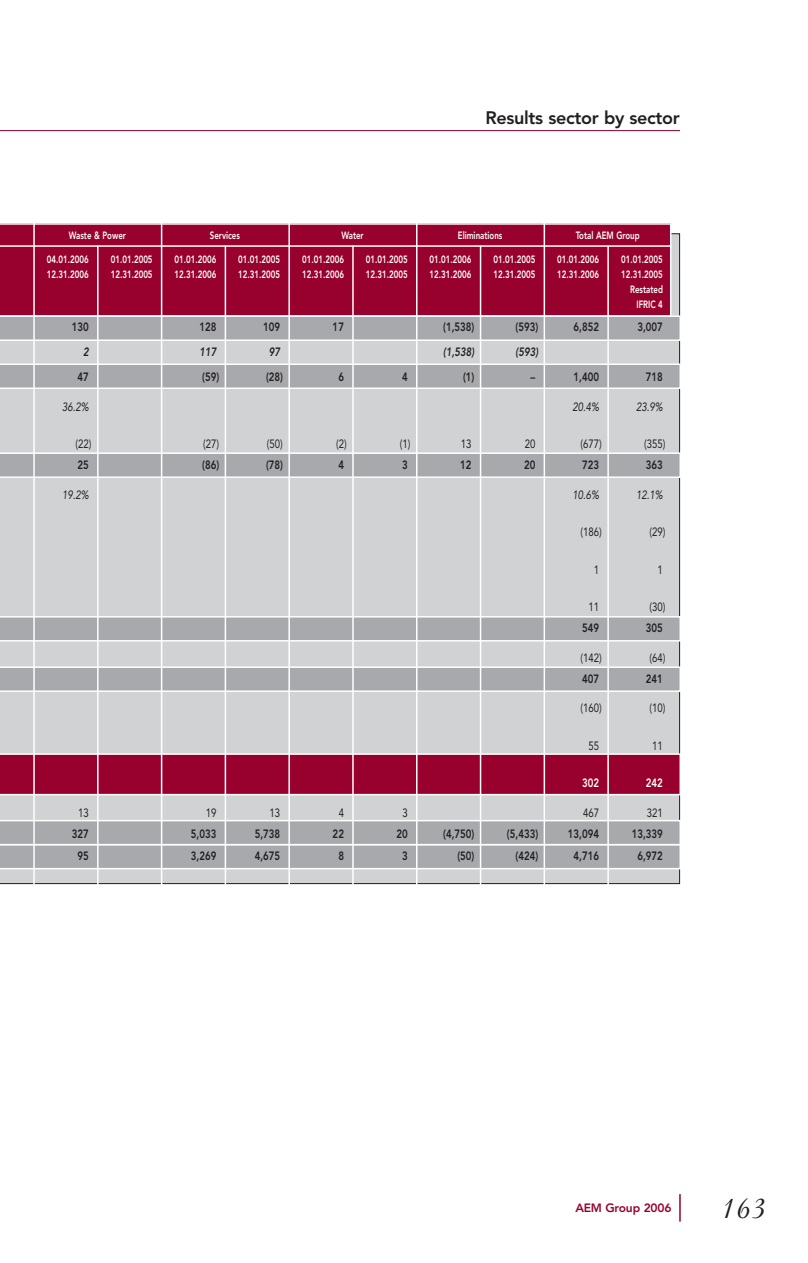
<style>
.page{position:relative;width:808px;height:1263px;background:#fff}
.page>*{position:absolute;margin:0;border:0;box-sizing:border-box;transform-origin:0 0}
.t1{font:33px "Amazone BT";color:#231f20}
.t2{font:800 18px "Avenir";letter-spacing:-.02em;color:#231f20}
.t3{font:800 12px "Avenir";color:#231f20;scale:.8 1}
.t4{font:12px "Avenir";color:#231f20;scale:.8 1}
.t5{font:800 12px "Avenir";letter-spacing:-.02em;color:#98012d}
.t6{font:800 12px "Avenir";color:#fff;scale:.8 1}
.t7{font:800 10.5px/15px "Avenir";color:#fff;text-align:right;scale:.75 1}
</style>
<div class="page">
<hr style="left:0;top:130px;width:680px;height:1px;background:#98012d">
<hr style="left:679px;top:1194px;width:2px;height:27px;background:#98012d">
<svg style="left:0;top:233px;width:680px;height:651px;background:#c7c8ca"></svg>
<svg style="left:0;top:223px;width:671px;height:22px;background:#9f133c"></svg>
<div style="left:0;top:846px;width:680px;height:23px;background:#a8a9ad"></div>
<svg style="left:0;top:245px;width:681px;height:601px;background:#bfa5af"></svg>
<hr style="left:544px;top:211px;width:1px;height:677px;background:#fff">
<hr style="left:607px;top:246px;width:2px;height:641px;background:#fff">
<hr style="left:480px;top:246px;width:1px;height:641px;background:#fff">
<hr style="left:352px;top:246px;width:2px;height:642px;background:#fff">
<hr style="left:225px;top:246px;width:1px;height:641px;background:#fff">
<hr style="left:97px;top:246px;width:2px;height:642px;background:#fff">
<hr style="left:416px;top:211px;width:1px;height:677px;background:#fff">
<hr style="left:288px;top:211px;width:2px;height:676px;background:#fff">
<hr style="left:161px;top:211px;width:1px;height:677px;background:#fff">
<hr style="left:33px;top:211px;width:2px;height:677px;background:#fff">
<h2 class="t2" style="left:485px;top:111px;width:196px">Results sector by sector</h2>
<p class="t7" style="left:69px;top:229px;width:78px">Waste &amp; Power</p>
<p class="t7" style="left:210px;top:229px;width:42px">Services</p>
<p class="t7" style="left:341px;top:229px;width:31px">Water</p>
<p class="t7" style="left:458px;top:229px;width:61px">Eliminations</p>
<p class="t7" style="left:576px;top:229px;width:87px">Total AEM Group</p>
<p class="t7" style="left:47px;top:252px;width:57px">04.01.2006</p>
<p class="t7" style="left:111px;top:252px;width:57px">01.01.2005</p>
<p class="t7" style="left:174px;top:252px;width:57px">01.01.2006</p>
<p class="t7" style="left:238px;top:252px;width:57px">01.01.2005</p>
<p class="t7" style="left:302px;top:252px;width:57px">01.01.2006</p>
<p class="t7" style="left:366px;top:252px;width:57px">01.01.2005</p>
<p class="t7" style="left:430px;top:252px;width:57px">01.01.2006</p>
<p class="t7" style="left:493px;top:252px;width:57px">01.01.2005</p>
<p class="t7" style="left:557px;top:252px;width:57px">01.01.2006</p>
<p class="t7" style="left:621px;top:252px;width:57px">01.01.2005</p>
<p class="t7" style="left:47px;top:267px;width:57px">12.31.2006</p>
<p class="t7" style="left:111px;top:267px;width:57px">12.31.2005</p>
<p class="t7" style="left:174px;top:267px;width:57px">12.31.2006</p>
<p class="t7" style="left:238px;top:267px;width:57px">12.31.2005</p>
<p class="t7" style="left:302px;top:267px;width:57px">12.31.2006</p>
<p class="t7" style="left:366px;top:267px;width:57px">12.31.2005</p>
<p class="t7" style="left:430px;top:267px;width:57px">12.31.2006</p>
<p class="t7" style="left:493px;top:267px;width:57px">12.31.2005</p>
<p class="t7" style="left:557px;top:267px;width:57px">12.31.2006</p>
<p class="t7" style="left:621px;top:267px;width:57px">12.31.2005<br>Restated<br>IFRIC 4</p>
<p class="t3" style="left:72px;top:322px;width:23px">130</p>
<p class="t3" style="left:199px;top:322px;width:23px">128</p>
<p class="t3" style="left:263px;top:322px;width:23px">109</p>
<p class="t3" style="left:333px;top:322px;width:16px">17</p>
<p class="t3" style="left:443px;top:322px;width:41px">(1,538)</p>
<p class="t3" style="left:515px;top:322px;width:30px">(593)</p>
<p class="t3" style="left:574px;top:322px;width:33px">6,852</p>
<p class="t3" style="left:637px;top:322px;width:33px">3,007</p>
<p class="t3" style="left:83px;top:347px;width:10px">2</p>
<p class="t3" style="left:199px;top:347px;width:24px">117</p>
<p class="t3" style="left:269px;top:347px;width:17px">97</p>
<p class="t3" style="left:443px;top:347px;width:42px">(1,538)</p>
<p class="t3" style="left:515px;top:347px;width:32px">(593)</p>
<p class="t3" style="left:77px;top:372px;width:16px">47</p>
<p class="t3" style="left:202px;top:372px;width:23px">(59)</p>
<p class="t3" style="left:266px;top:372px;width:23px">(28)</p>
<p class="t3" style="left:338px;top:372px;width:9px">6</p>
<p class="t3" style="left:402px;top:372px;width:9px">4</p>
<p class="t3" style="left:463px;top:372px;width:16px">(1)</p>
<p class="t3" style="left:531px;top:372px;width:8px">–</p>
<p class="t3" style="left:574px;top:372px;width:33px">1,400</p>
<p class="t3" style="left:646px;top:372px;width:23px">718</p>
<p class="t4" style="left:62px;top:402px;width:36px">36.2%</p>
<p class="t4" style="left:572px;top:402px;width:36px">20.4%</p>
<p class="t4" style="left:636px;top:402px;width:36px">23.9%</p>
<p class="t4" style="left:76px;top:439px;width:22px">(22)</p>
<p class="t4" style="left:203px;top:439px;width:22px">(27)</p>
<p class="t4" style="left:267px;top:439px;width:22px">(50)</p>
<p class="t4" style="left:336px;top:439px;width:15px">(2)</p>
<p class="t4" style="left:400px;top:439px;width:15px">(1)</p>
<p class="t4" style="left:461px;top:439px;width:15px">13</p>
<p class="t4" style="left:525px;top:439px;width:15px">20</p>
<p class="t4" style="left:580px;top:439px;width:28px">(677)</p>
<p class="t4" style="left:644px;top:439px;width:28px">(355)</p>
<p class="t3" style="left:77px;top:460px;width:16px">25</p>
<p class="t3" style="left:202px;top:460px;width:23px">(86)</p>
<p class="t3" style="left:266px;top:460px;width:23px">(78)</p>
<p class="t3" style="left:338px;top:460px;width:9px">4</p>
<p class="t3" style="left:402px;top:460px;width:9px">3</p>
<p class="t3" style="left:460px;top:460px;width:16px">12</p>
<p class="t3" style="left:524px;top:460px;width:16px">20</p>
<p class="t3" style="left:582px;top:460px;width:23px">723</p>
<p class="t3" style="left:646px;top:460px;width:23px">363</p>
<p class="t4" style="left:62px;top:490px;width:36px">19.2%</p>
<p class="t4" style="left:572px;top:490px;width:36px">10.6%</p>
<p class="t4" style="left:636px;top:490px;width:36px">12.1%</p>
<p class="t4" style="left:580px;top:527px;width:28px">(186)</p>
<p class="t4" style="left:650px;top:527px;width:22px">(29)</p>
<p class="t4" style="left:594px;top:565px;width:8px">1</p>
<p class="t4" style="left:658px;top:565px;width:8px">1</p>
<p class="t4" style="left:588px;top:602px;width:15px">11</p>
<p class="t4" style="left:650px;top:602px;width:22px">(30)</p>
<p class="t3" style="left:582px;top:623px;width:23px">549</p>
<p class="t3" style="left:646px;top:623px;width:23px">305</p>
<p class="t4" style="left:580px;top:653px;width:28px">(142)</p>
<p class="t4" style="left:650px;top:653px;width:22px">(64)</p>
<p class="t3" style="left:582px;top:674px;width:23px">407</p>
<p class="t3" style="left:646px;top:674px;width:23px">241</p>
<p class="t4" style="left:580px;top:703px;width:28px">(160)</p>
<p class="t4" style="left:650px;top:703px;width:22px">(10)</p>
<p class="t4" style="left:588px;top:741px;width:15px">55</p>
<p class="t4" style="left:652px;top:741px;width:15px">11</p>
<p class="t6" style="left:582px;top:778px;width:23px">302</p>
<p class="t6" style="left:646px;top:778px;width:23px">242</p>
<p class="t4" style="left:78px;top:808px;width:15px">13</p>
<p class="t4" style="left:206px;top:808px;width:15px">19</p>
<p class="t4" style="left:270px;top:808px;width:15px">13</p>
<p class="t4" style="left:339px;top:808px;width:8px">4</p>
<p class="t4" style="left:402px;top:808px;width:8px">3</p>
<p class="t4" style="left:583px;top:808px;width:22px">467</p>
<p class="t4" style="left:647px;top:808px;width:22px">321</p>
<p class="t3" style="left:72px;top:829px;width:23px">327</p>
<p class="t3" style="left:191px;top:829px;width:33px">5,033</p>
<p class="t3" style="left:255px;top:829px;width:33px">5,738</p>
<p class="t3" style="left:333px;top:829px;width:16px">22</p>
<p class="t3" style="left:396px;top:829px;width:16px">20</p>
<p class="t3" style="left:443px;top:829px;width:41px">(4,750)</p>
<p class="t3" style="left:507px;top:829px;width:41px">(5,433)</p>
<p class="t3" style="left:568px;top:829px;width:41px">13,094</p>
<p class="t3" style="left:632px;top:829px;width:41px">13,339</p>
<p class="t3" style="left:77px;top:851px;width:16px">95</p>
<p class="t3" style="left:191px;top:851px;width:33px">3,269</p>
<p class="t3" style="left:255px;top:851px;width:33px">4,675</p>
<p class="t3" style="left:338px;top:851px;width:9px">8</p>
<p class="t3" style="left:402px;top:851px;width:9px">3</p>
<p class="t3" style="left:457px;top:851px;width:23px">(50)</p>
<p class="t3" style="left:515px;top:851px;width:30px">(424)</p>
<p class="t3" style="left:574px;top:851px;width:33px">4,716</p>
<p class="t3" style="left:637px;top:851px;width:33px">6,972</p>
<p class="t5" style="left:575px;top:1203px;width:98px">AEM Group 2006</p>
<h1 class="t1" style="left:721px;top:1196px;width:47px">163</h1>
</div>
